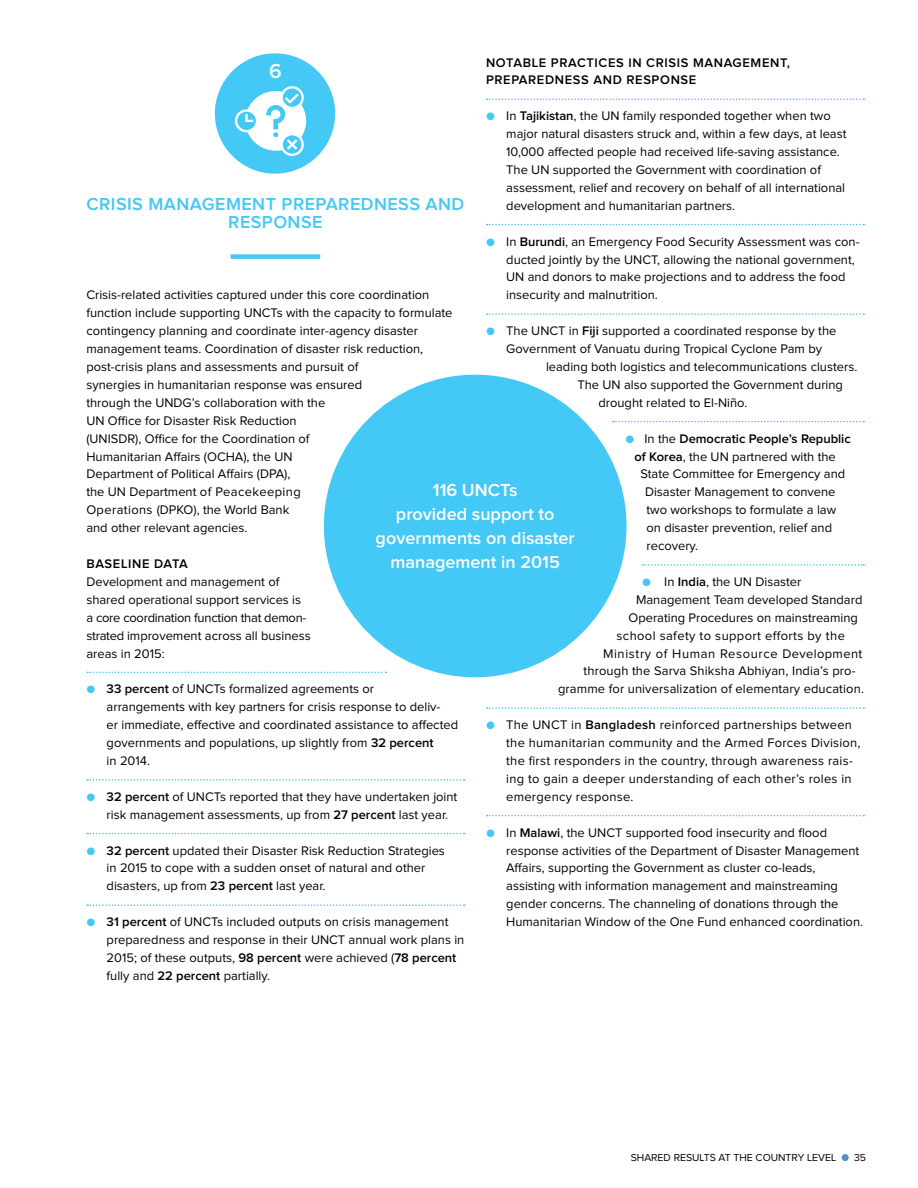
<style>
.page{position:relative;width:918px;height:1188px;background:#fff}
.page>*{position:absolute;margin:0;border:0;box-sizing:border-box;transform-origin:0 0}
.Headline{font:600 21px "Proxima Nova";color:#fff}
.call_out{font:600 18px/24px "Proxima Nova";color:#fff;text-align:center}
.Headline-2{font:600 18px/17.9px "Proxima Nova";letter-spacing:.025em;color:#44c8f5;text-align:center}
.List{font:12.9px/17.9px "Proxima Nova";color:#000}
.Copy{font:12.9px/17.9px "Proxima Nova";color:#000}
.List-2{font:12.9px/17.9px "Proxima Nova";letter-spacing:.02em;color:#000}
.Sub_Headline{font:600 12.9px/17.9px "Proxima Nova";letter-spacing:.05em;color:#000}
.List-3{font:12.9px "Proxima Nova";letter-spacing:.05em;color:#000}
.List-4{font:12.9px "Proxima Nova";letter-spacing:.03em;color:#000}
.List-5{font:600 12.9px "Proxima Nova";color:#000}
.Copy-2{font:10.5px "Proxima Nova";color:#000}
.s1{color:#44c8f5}
.s2{font-weight:600}
.s3{font-weight:400;color:#44c8f5}
.s4{font-weight:400}
</style>
<div class="page">
<svg style="left:87px;top:672px;width:300px;height:1px"></svg>
<svg style="left:87px;top:779px;width:378px;height:2px"></svg>
<svg style="left:87px;top:833px;width:378px;height:1px"></svg>
<svg style="left:87px;top:904px;width:378px;height:2px"></svg>
<svg style="left:487px;top:98px;width:377px;height:2px"></svg>
<svg style="left:487px;top:224px;width:377px;height:1px"></svg>
<svg style="left:487px;top:313px;width:377px;height:2px"></svg>
<svg style="left:613px;top:421px;width:251px;height:1px"></svg>
<svg style="left:643px;top:564px;width:221px;height:2px"></svg>
<svg style="left:487px;top:707px;width:377px;height:2px"></svg>
<svg style="left:487px;top:815px;width:377px;height:1px"></svg>
<div style="left:215px;top:53px;width:120px;height:121px;background:#44c8f5;border-radius:50%"></div>
<div style="left:231px;top:254px;width:89px;height:5px;background:#44c8f5"></div>
<svg style="left:235px;top:86px;width:71px;height:70px"></svg>
<div style="left:324px;top:375px;width:303px;height:302px;background:#44c8f5;border-radius:50%"></div>
<div style="left:842px;top:1154px;width:7px;height:7px;background:#5091cd;border-radius:50%"></div>
<p class="Sub_Headline" style="left:486px;top:54px;width:306px">NOTABLE PRACTICES IN CRISIS MANAGEMENT,<br>PREPAREDNESS AND RESPONSE</p>
<p class="List" style="left:506px;top:107px;width:342px;text-indent:-20px"><span class="s1">●</span> In <span class="s2">Tajikistan</span>, the UN family responded together when two major natural disasters struck and, within a few days, at least 10,000 affected people had received life-saving assistance.<br>The UN supported the Government with coordination of assessment, relief and recovery on behalf of all international development and humanitarian partners.</p>
<p class="List" style="left:506px;top:233px;width:355px;text-indent:-20px"><span class="s1">●</span> In <span class="s2">Burundi</span>, an Emergency Food Security Assessment was con&shy;ducted jointly by the UNCT, allowing the national government, UN and donors to make projections and to address the food insecurity and malnutrition.</p>
<p class="List" style="left:486px;top:322px;width:352px"><span class="s1">●</span> The UNCT in <span class="s2">Fiji</span> supported a coordinated response by the</p>
<p class="List" style="left:506px;top:340px;width:317px">Government of Vanuatu during Tropical Cyclone Pam by</p>
<p class="List" style="left:546px;top:358px;width:313px">leading both logistics and telecommunications clusters.</p>
<p class="List" style="left:578px;top:376px;width:267px">The UN also supported the Government during</p>
<p class="List" style="left:598px;top:394px;width:150px">drought related to El-Niño.</p>
<p class="List-5" style="left:626px;top:431px;width:227px"><span class="s3">●</span> <span class="s4">In the</span> Democratic People’s Republic</p>
<p class="List" style="left:634px;top:448px;width:203px"><span class="s2">of Korea</span>, the UN partnered with the</p>
<p class="List" style="left:640px;top:466px;width:206px">State Committee for Emergency and</p>
<p class="List" style="left:645px;top:483px;width:192px">Disaster Management to convene</p>
<p class="List" style="left:646px;top:501px;width:191px">two workshops to formulate a law</p>
<p class="List" style="left:646px;top:519px;width:187px">on disaster prevention, relief and</p>
<p class="List" style="left:646px;top:537px;width:53px">recovery.</p>
<p class="List" style="left:642px;top:573px;width:161px"><span class="s1">●</span> In <span class="s2">India</span>, the UN Disaster</p>
<p class="List" style="left:636px;top:591px;width:228px">Management Team developed Standard</p>
<p class="List" style="left:628px;top:609px;width:231px">Operating Procedures on mainstreaming</p>
<p class="List-4" style="left:616px;top:628px;width:230px">school safety to support efforts by the</p>
<p class="List-3" style="left:603px;top:646px;width:261px">Ministry of Human Resource Development</p>
<p class="List" style="left:584px;top:663px;width:274px">through the Sarva Shiksha Abhiyan, India’s pro-</p>
<p class="List" style="left:558px;top:680px;width:308px">gramme for universalization of elementary education.</p>
<p class="List-2" style="left:506px;top:716px;width:356px;text-indent:-20px"><span class="s1">●</span> The UNCT in <span class="s2">Bangladesh</span> reinforced partnerships between the humanitarian community and the Armed Forces Division, the first responders in the country, through awareness rais&shy;ing to gain a deeper understanding of each other’s roles in emergency response.</p>
<p class="List" style="left:506px;top:824px;width:358px;text-indent:-20px"><span class="s1">●</span> In <span class="s2">Malawi</span>, the UNCT supported food insecurity and flood response activities of the Department of Disaster Management Affairs, supporting the Government as cluster co-leads, assisting with information management and mainstreaming gender concerns. The channeling of donations through the Humanitarian Window of the One Fund enhanced coordination.</p>
<p class="Headline" style="left:269px;top:60px;width:14px">6</p>
<p class="Headline-2" style="left:86px;top:195px;width:379px">CRISIS MANAGEMENT PREPAREDNESS AND<br>RESPONSE</p>
<p class="Copy" style="left:86px;top:286px;width:368px">Crisis-related activities captured under this core coordination function include supporting UNCTs with the capacity to formulate contingency planning and coordinate inter-agency disaster management teams. Coordination of disaster risk reduction, post-crisis plans and assessments and pursuit of<br>synergies in humanitarian response was ensured<br>through the UNDG’s collaboration with the<br>UN Office for Disaster Risk Reduction<br>(UNISDR), Office for the Coordination of<br>Humanitarian Affairs (OCHA), the UN<br>Department of Political Affairs (DPA),<br>the UN Department of Peacekeeping<br>Operations (DPKO), the World Bank<br>and other relevant agencies.</p>
<p class="Sub_Headline" style="left:86px;top:555px;width:103px">BASELINE DATA</p>
<p class="Copy" style="left:86px;top:573px;width:226px">Development and management of shared operational support services is a core coordination function that demon&shy;strated improvement across all business areas in 2015:</p>
<p class="List" style="left:107px;top:680px;width:353px;text-indent:-20px"><span class="s1">●</span> <span class="s2">33 percent</span> of UNCTs formalized agreements or<br>arrangements with key partners for crisis response to deliv-<br>er immediate, effective and coordinated assistance to affected governments and populations, up slightly from <span class="s2">32 percent<br></span>in 2014.</p>
<p class="List" style="left:107px;top:788px;width:352px;text-indent:-20px"><span class="s1">●</span> <span class="s2">32 percent</span> of UNCTs reported that they have undertaken joint risk management assessments, up from <span class="s2">27 percent</span> last year.</p>
<p class="List" style="left:107px;top:842px;width:340px;text-indent:-20px"><span class="s1">●</span> <span class="s2">32 percent</span> updated their Disaster Risk Reduction Strategies in 2015 to cope with a sudden onset of natural and other disasters, up from <span class="s2">23 percent</span> last year.</p>
<p class="List" style="left:107px;top:913px;width:359px;text-indent:-20px"><span class="s1">●</span> <span class="s2">31 percent</span> of UNCTs included outputs on crisis management preparedness and response in their UNCT annual work plans in 2015; of these outputs, <span class="s2">98 percent</span> were achieved (<span class="s2">78 percent </span>fully and <span class="s2">22 percent</span> partially.</p>
<p class="call_out" style="left:376px;top:478px;width:201px">116 UNCTs<br>provided support to governments on disaster management in 2015</p>
<p class="Copy-2" style="left:631px;top:1152px;width:207px">SHARED RESULTS AT THE COUNTRY LEVEL</p>
<p class="Copy-2" style="left:854px;top:1152px;width:14px">35</p>
</div>
